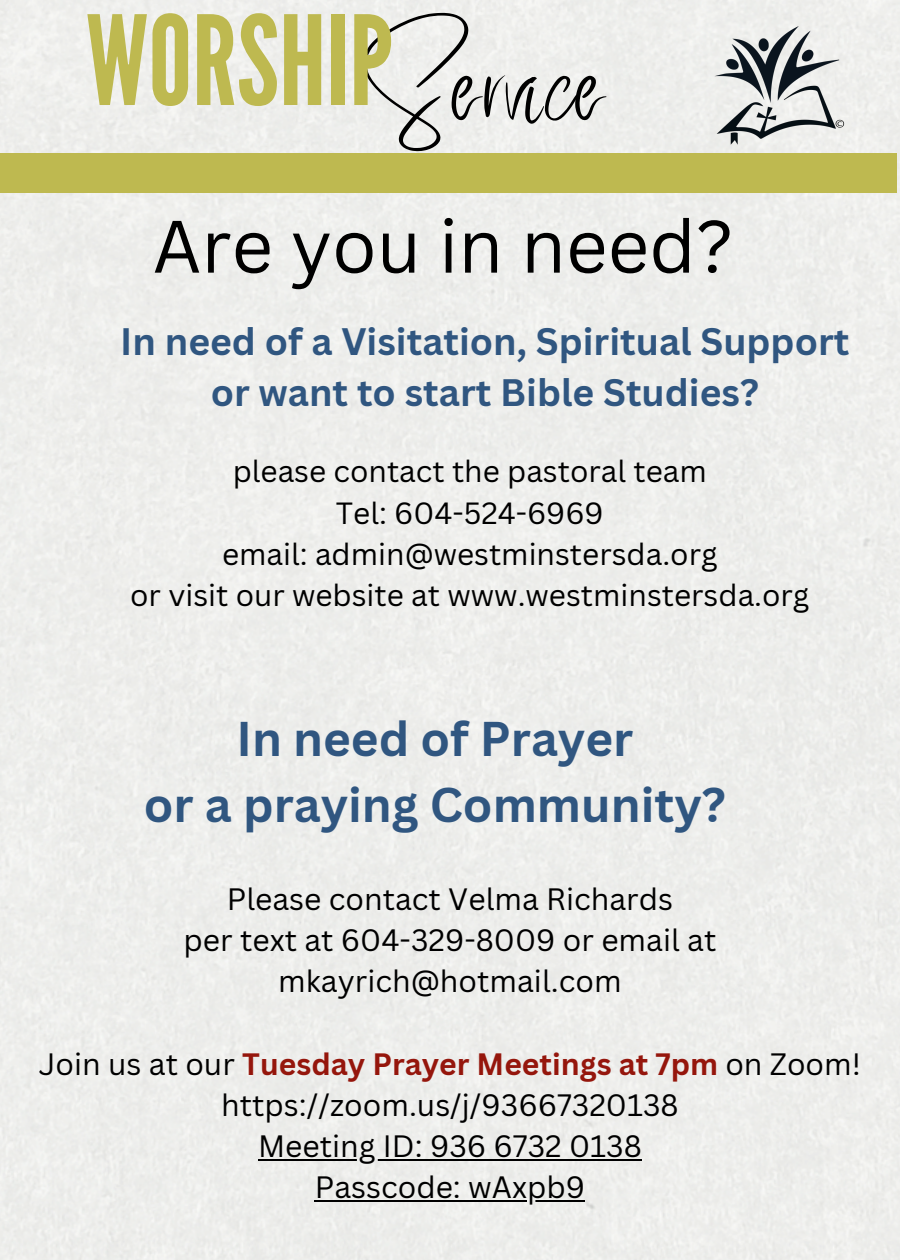
<style>
.page{position:relative;width:900px;height:1260px;background:#edeeeb}
.page>*{position:absolute;margin:0;border:0;box-sizing:border-box;transform-origin:0 0}
.t1{font:123.5px "League Gothic";color:#beb950}
.t2{font:85.5px "Better Saturday";color:#000}
.t3{font:72.5px "Canva Sans";color:#000}
.t4{font:700 47.5px/65.5px "Canva Sans";color:#305680;text-align:center}
.t5{font:700 37.25px/50.5px "Canva Sans";color:#305680;text-align:center}
.t6{font:30px/41.2px "Canva Sans";color:#000;text-align:center}
.t7{font:700 30px "Canva Sans";color:#95160c}
.t8{font:29.75px "Canva Sans";color:#000}
.s1{font-weight:400;color:#000}
</style>
<div class="page">
<div style="left:0;top:154px;width:897px;height:39px;background:#beb950"></div>
<img style="left:699px;top:26px;width:153px;height:128px">
<hr style="left:258px;top:1159px;width:384px;height:2px;background:#000">
<hr style="left:315px;top:1200px;width:270px;height:2px;background:#000">
<h2 class="t2" style="left:362px;top:71px;width:245px">Service</h2>
<p class="t1" style="left:86px;top:-10px;width:308px">WORSHIP</p>
<h3 class="t3" style="left:153px;top:195px;width:582px">Are you in need?</h3>
<p class="t5" style="left:120px;top:315px;width:731px">In need of a Visitation, Spiritual Support or want to start Bible Studies?</p>
<p class="t8" style="left:233px;top:451px;width:476px">please contact the pastoral team</p>
<p class="t8" style="left:336px;top:492px;width:269px">Tel: 604-524-6969</p>
<p class="t8" style="left:222px;top:533px;width:497px">email: admin@westminstersda.org</p>
<p class="t8" style="left:130px;top:574px;width:681px">or visit our website at www.westminstersda.org</p>
<h5 class="t4" style="left:144px;top:705px;width:583px">In need of Prayer<br>or a praying Community?</h5>
<p class="t6" style="left:227px;top:877px;width:448px">Please contact Velma Richards</p>
<p class="t6" style="left:184px;top:919px;width:534px">per text at 604-329-8009 or email at mkayrich@hotmail.com</p>
<p class="t7" style="left:39px;top:1043px;width:824px"><span class="s1">Join us at our</span> Tuesday Prayer Meetings at 7pm <span class="s1">on Zoom!</span></p>
<p class="t6" style="left:221px;top:1084px;width:459px">https://zoom.us/j/93667320138</p>
<h4 class="t6" style="left:258px;top:1125px;width:385px">Meeting ID: 936 6732 0138</h4>
<p class="t6" style="left:315px;top:1166px;width:272px">Passcode: wAxpb9</p>
</div>
